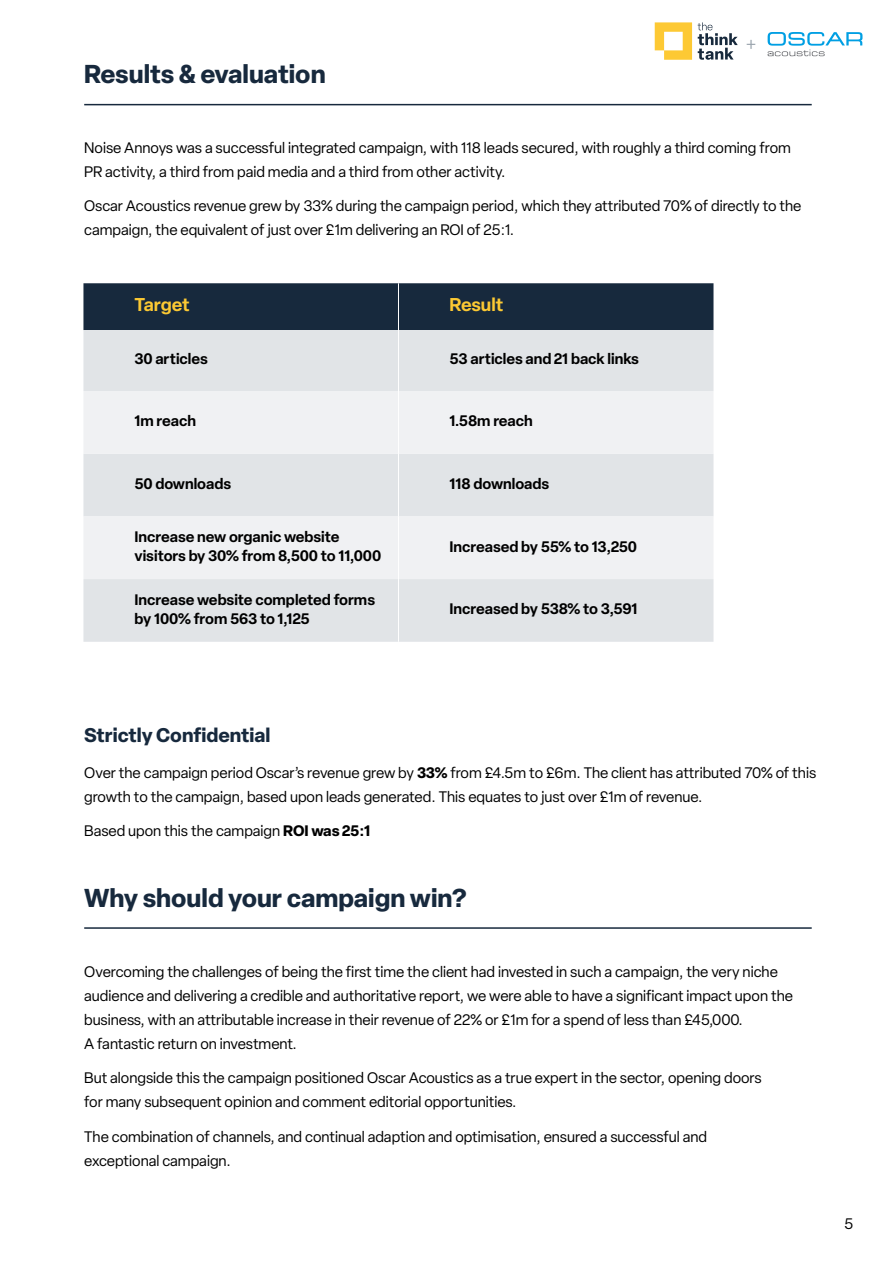
<style>
.page{position:relative;width:893px;height:1263px;background:#fff}
.page>*{position:absolute;margin:0;border:0;box-sizing:border-box;transform-origin:0 0}
.t1{font:700 25.5px "Elza";color:#17293d}
.t2{font:22.5px "Acumin Pro Extra Cond";color:#9ba5ae}
.t3{font:700 19.5px "Elza";color:#17293d}
.t4{font:600 18.3px "Elza";letter-spacing:-.01em;color:#fcc933}
.t5{font:15px/24px "Elza";color:#000}
.t6{font:600 15px/18.5px "Elza";color:#000}
.s1{font-weight:700}
</style>
<div class="page">
<svg style="left:655px;top:22px;width:37px;height:38px"></svg>
<svg style="left:698px;top:22px;width:40px;height:38px"></svg>
<svg style="left:768px;top:32px;width:94px;height:24px"></svg>
<hr style="left:84px;top:104px;width:728px;height:1px;background:#17293d">
<hr style="left:84px;top:927px;width:728px;height:2px;background:#17293d">
<div style="left:83px;top:283px;width:630px;height:47px;background:#17293d"></div>
<div style="left:83px;top:330px;width:630px;height:312px;background:#e1e4e7"></div>
<svg style="left:83px;top:391px;width:630px;height:188px;fill:#f0f1f3"></svg>
<hr style="left:398px;top:283px;width:1px;height:47px;background:#fff">
<hr style="left:398px;top:330px;width:1px;height:61px;background:#fff">
<hr style="left:398px;top:391px;width:1px;height:63px;background:#fff">
<hr style="left:398px;top:454px;width:1px;height:62px;background:#fff">
<hr style="left:398px;top:516px;width:1px;height:63px;background:#fff">
<hr style="left:398px;top:579px;width:1px;height:63px;background:#fff">
<h1 class="t1" style="left:84px;top:56px;width:243px">Results &amp; evaluation</h1>
<h2 class="t2" style="left:746px;top:29px;width:12px">+</h2>
<p class="t5" style="left:84px;top:135px;width:708px">Noise Annoys was a successful integrated campaign, with 118 leads secured, with roughly a third coming from<br>PR activity, a third from paid media and a third from other activity.</p>
<p class="t5" style="left:84px;top:194px;width:719px">Oscar Acoustics revenue grew by 33% during the campaign period, which they attributed 70% of directly to the campaign, the equivalent of just over £1m delivering an ROI of 25:1.</p>
<p class="t4" style="left:134px;top:292px;width:57px">Target</p>
<p class="t4" style="left:449px;top:292px;width:55px">Result</p>
<p class="t6" style="left:134px;top:350px;width:75px">30 articles</p>
<p class="t6" style="left:449px;top:350px;width:191px">53 articles and 21 back links</p>
<p class="t6" style="left:134px;top:411px;width:63px">1m reach</p>
<p class="t6" style="left:449px;top:411px;width:85px">1.58m reach</p>
<p class="t6" style="left:134px;top:474px;width:98px">50 downloads</p>
<p class="t6" style="left:449px;top:474px;width:101px">118 downloads</p>
<p class="t6" style="left:134px;top:527px;width:248px">Increase new organic website visitors by 30% from 8,500 to 11,000</p>
<p class="t6" style="left:449px;top:537px;width:189px">Increased by 55% to 13,250</p>
<p class="t6" style="left:134px;top:590px;width:242px">Increase website completed forms by 100% from 563 to 1,125</p>
<p class="t6" style="left:449px;top:599px;width:190px">Increased by 538% to 3,591</p>
<h3 class="t3" style="left:84px;top:721px;width:188px">Strictly Confidential</h3>
<p class="t5" style="left:84px;top:760px;width:734px">Over the campaign period Oscar’s revenue grew by <span class="s1">33%</span> from £4.5m to £6m. The client has attributed 70% of this growth to the campaign, based upon leads generated. This equates to just over £1m of revenue.</p>
<p class="t5" style="left:84px;top:819px;width:288px">Based upon this the campaign <span class="s1">ROI was 25:1</span></p>
<h1 class="t1" style="left:84px;top:880px;width:384px">Why should your campaign win?</h1>
<p class="t5" style="left:84px;top:959px;width:710px">Overcoming the challenges of being the first time the client had invested in such a campaign, the very niche audience and delivering a credible and authoritative report, we were able to have a significant impact upon the business, with an attributable increase in their revenue of 22% or £1m for a spend of less than £45,000.<br>A fantastic return on investment.</p>
<p class="t5" style="left:84px;top:1066px;width:679px">But alongside this the campaign positioned Oscar Acoustics as a true expert in the sector, opening doors for many subsequent opinion and comment editorial opportunities.</p>
<p class="t5" style="left:84px;top:1124px;width:624px">The combination of channels, and continual adaption and optimisation, ensured a successful and exceptional campaign.</p>
<p class="t5" style="left:844px;top:1212px;width:11px">5</p>
</div>
